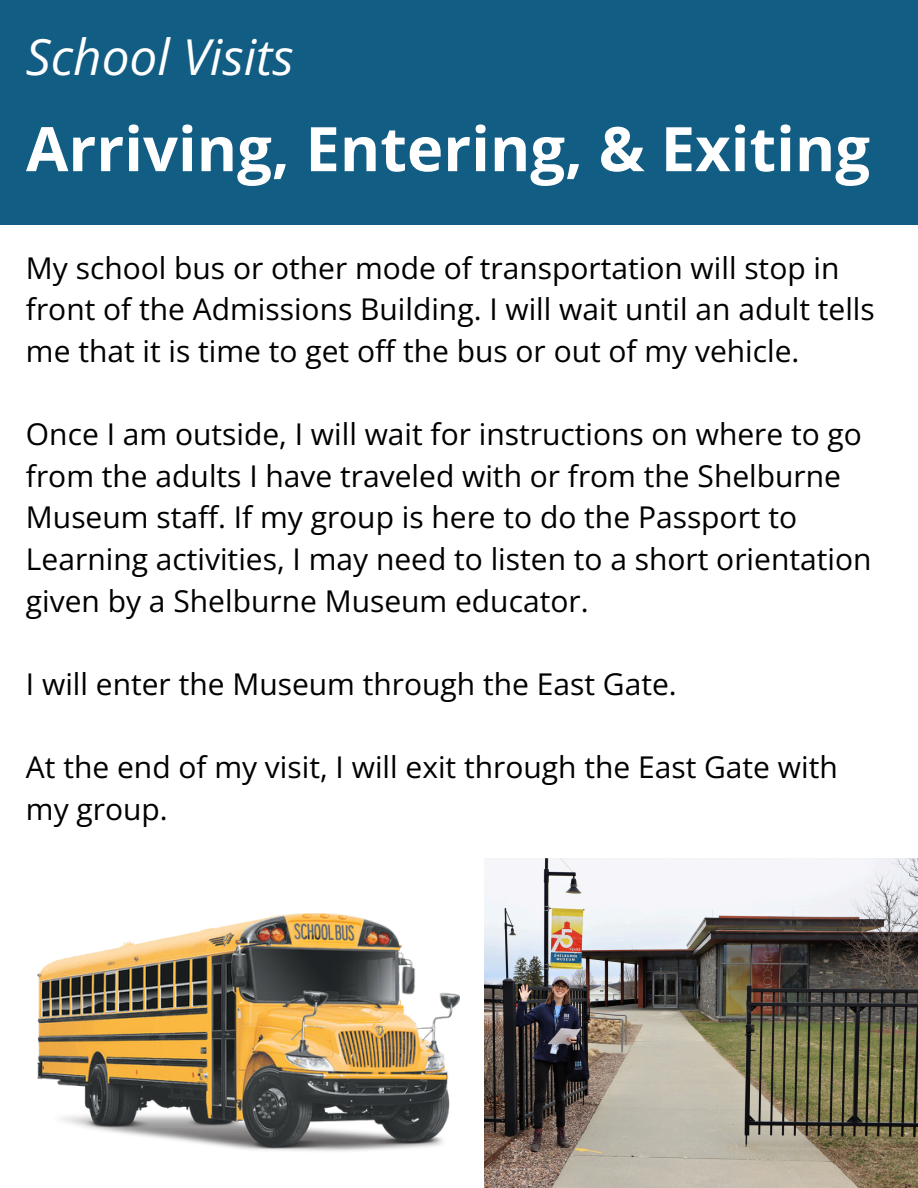
<style>
.page{position:relative;width:918px;height:1188px;background:#fff}
.page>*{position:absolute;margin:0;border:0;box-sizing:border-box;transform-origin:0 0}
.t1{font:700 61.5px "Open Sans";color:#fff}
.t2{font:italic 49.5px "Open Sans";color:#fff}
.t3{font:30px/41.7px "Open Sans";color:#000}
</style>
<div class="page">
<div style="left:0;top:0;width:918px;height:224px;background:#125d84"></div>
<img style="left:485px;top:859px;width:433px;height:329px">
<img style="left:37px;top:913px;width:422px;height:239px">
<p class="t2" style="left:26px;top:22px;width:269px">School Visits</p>
<p class="t1" style="left:26px;top:106px;width:846px">Arriving, Entering, &amp; Exiting</p>
<p class="t3" style="left:26px;top:246px;width:850px">My school bus or other mode of transportation will stop in front of the Admissions Building. I will wait until an adult tells me that it is time to get off the bus or out of my vehicle.</p>
<p class="t3" style="left:26px;top:413px;width:847px">Once I am outside, I will wait for instructions on where to go from the adults I have traveled with or from the Shelburne Museum staff. If my group is here to do the Passport to Learning activities, I may need to listen to a short orientation given by a Shelburne Museum educator.</p>
<p class="t3" style="left:26px;top:662px;width:652px">I will enter the Museum through the East Gate.</p>
<p class="t3" style="left:26px;top:746px;width:813px">At the end of my visit, I will exit through the East Gate with my group.</p>
</div>
